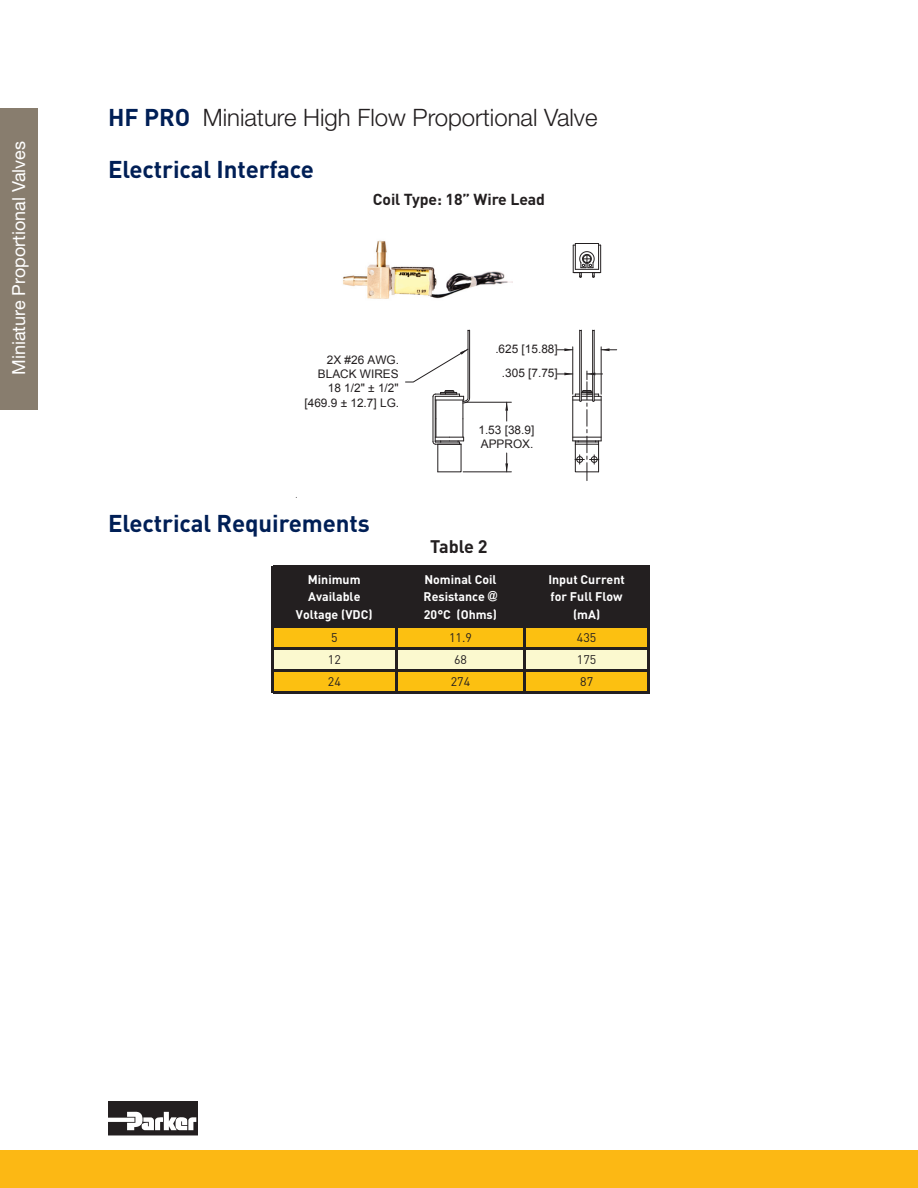
<style>
.page{position:relative;width:918px;height:1188px;background:#fff}
.page>*{position:absolute;margin:0;border:0;box-sizing:border-box;transform-origin:0 0}
.t1{font:700 24px "DIN";letter-spacing:-.005em;color:#001f56}
.t2{font:300 24px "Helvetica Neue LT Std";color:#231f20}
.t3{font:700 24px "DINOT";color:#001f56}
.t4{font:18px "Helvetica Neue LT Std";color:#fff}
.t5{font:700 18px "DIN";letter-spacing:-.015em;color:#231f20}
.t6{font:700 15.75px "DIN";letter-spacing:-.005em;color:#231f20}
.t7{font:700 12.45px/17.5px "DINOT";color:#fff;text-align:center}
.t8{font:12.45px "DINOT";color:#231f20}
.t9{font:11.85px/14.2px "Arial";color:#231f20}
.s1{font-family:"Impact";font-weight:400}
</style>
<div class="page">
<div style="left:0;top:1150px;width:918px;height:38px;background:#fcb814"></div>
<div style="left:0;top:108px;width:38px;height:301px;background:#887d6e"></div>
<svg style="left:108px;top:1101px;width:90px;height:34px"></svg>
<img style="left:343px;top:240px;width:170px;height:59px">
<hr style="left:579px;top:330px;width:1px;height:71px;background:#231f20">
<hr style="left:581px;top:330px;width:1px;height:71px;background:#231f20">
<hr style="left:592px;top:330px;width:1px;height:71px;background:#231f20">
<hr style="left:594px;top:330px;width:1px;height:71px;background:#231f20">
<svg style="left:573px;top:243px;width:28px;height:35px"></svg>
<hr style="left:465px;top:402px;width:46px;height:1px;background:#231f20">
<hr style="left:463px;top:472px;width:48px;height:1px;background:#231f20">
<svg style="left:505px;top:402px;width:3px;height:19px"></svg>
<svg style="left:505px;top:453px;width:3px;height:19px"></svg>
<hr style="left:573px;top:347px;width:1px;height:47px;background:#231f20">
<svg style="left:557px;top:348px;width:16px;height:3px"></svg>
<hr style="left:601px;top:347px;width:1px;height:47px;background:#231f20">
<svg style="left:601px;top:348px;width:16px;height:3px"></svg>
<svg style="left:557px;top:371px;width:46px;height:110px"></svg>
<svg style="left:405px;top:330px;width:65px;height:142px"></svg>
<div style="left:272px;top:567px;width:377px;height:59px;background:#231f20"></div>
<div style="left:272px;top:626px;width:377px;height:22px;background:#fcc011"></div>
<div style="left:272px;top:648px;width:377px;height:22px;background:#fbf9cf"></div>
<div style="left:272px;top:670px;width:377px;height:22px;background:#fcc011"></div>
<hr style="left:271px;top:566px;width:2px;height:61px;background:#231f20">
<hr style="left:647px;top:568px;width:3px;height:57px;background:#231f20">
<hr style="left:271px;top:627px;width:2px;height:66px;background:#231f20">
<hr style="left:395px;top:627px;width:2px;height:66px;background:#231f20">
<hr style="left:523px;top:627px;width:3px;height:66px;background:#231f20">
<hr style="left:647px;top:625px;width:3px;height:68px;background:#231f20">
<hr style="left:273px;top:566px;width:377px;height:2px;background:#231f20">
<hr style="left:273px;top:625px;width:374px;height:2px;background:#231f20">
<hr style="left:273px;top:647px;width:377px;height:2px;background:#231f20">
<hr style="left:273px;top:669px;width:377px;height:2px;background:#231f20">
<hr style="left:273px;top:691px;width:377px;height:2px;background:#231f20">
<h2 class="t4" style="left:8px;top:375px;width:236px;rotate:-90deg">Miniature Proportional Valves</h2>
<h1 class="t3" style="left:108px;top:101px;width:84px">HF PRO</h1>
<h1 class="t2" style="left:203px;top:103px;width:396px">Miniature High Flow Proportional Valve</h1>
<h1 class="t1" style="left:108px;top:153px;width:208px">Electrical Interface</h1>
<p class="t6" style="left:373px;top:189px;width:174px">Coil Type: 18” Wire Lead</p>
<p class="t9" style="left:305px;top:353px;width:96px;text-align:right">2X #26 AWG.<br>BLACK WIRES<br>18 1/2" ± 1/2" [469.9 ± 12.7] LG.</p>
<h1 class="t1" style="left:108px;top:508px;width:263px">Electrical Requirements</h1>
<p class="t9" style="left:495px;top:342px;width:64px">.625 [15.88]</p>
<p class="t9" style="left:502px;top:366px;width:57px">.305 [7.75]</p>
<p class="t9" style="left:478px;top:423px;width:57px">1.53 [38.9]<br>APPROX.</p>
<h2 class="t5" style="left:430px;top:535px;width:59px">Table 2</h2>
<p class="t7" style="left:296px;top:570px;width:78px">Minimum<br>Available<br>Voltage (VDC)</p>
<p class="t7" style="left:424px;top:570px;width:75px;text-align:justify">Nominal Coil Resistance <span class="s1">@ </span>20°C (Ohms)</p>
<p class="t7" style="left:548px;top:570px;width:78px">Input Current for Full Flow (mA)</p>
<p class="t8" style="left:331px;top:629px;width:8px">5</p>
<p class="t8" style="left:449px;top:629px;width:24px">11.9</p>
<p class="t8" style="left:577px;top:629px;width:21px">435</p>
<p class="t8" style="left:328px;top:651px;width:14px">12</p>
<p class="t8" style="left:454px;top:651px;width:14px">68</p>
<p class="t8" style="left:577px;top:651px;width:21px">175</p>
<p class="t8" style="left:328px;top:673px;width:14px">24</p>
<p class="t8" style="left:451px;top:673px;width:21px">274</p>
<p class="t8" style="left:580px;top:673px;width:14px">87</p>
</div>
